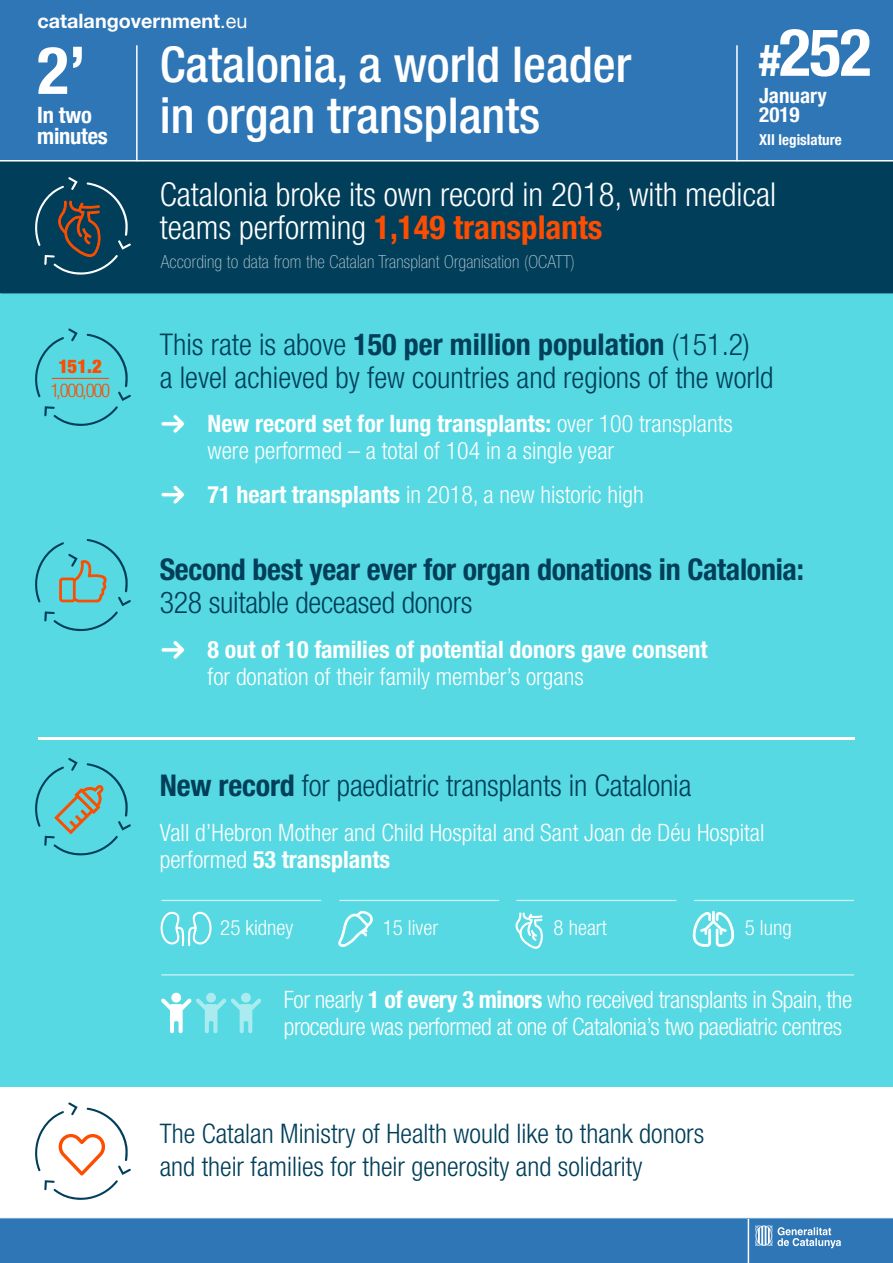
<style>
.page{position:relative;width:893px;height:1263px;background:#fff}
.page>*{position:absolute;margin:0;border:0;box-sizing:border-box;transform-origin:0 0}
.t1{font:700 condensed 66px "Helvetica Neue";color:#fff}
.t2{font:500 condensed 49.5px "Helvetica Neue LT Std";color:#fff}
.t3{font:300 condensed 33px/33px "Helvetica Neue LT Std";color:#fff}
.t4{font:300 condensed 30px/33px "Helvetica Neue LT Std";color:#003e5a}
.t5{font:700 condensed 30px/33px "Helvetica Neue LT Std";letter-spacing:-.01em;color:#003e5a}
.t6{font:300 condensed 27px/33px "Helvetica Neue LT Std";color:#003e5a}
.t7{font:300 condensed 24px/27px "Helvetica Neue LT Std";color:#fff}
.t8{font:300 condensed 24px/27px "Helvetica Neue LT Std";letter-spacing:-.02em;color:#fff}
.t9{font:700 condensed 24px/27px "Helvetica Neue LT Std";color:#fff}
.t10{font:700 condensed 22.5px "Helvetica Neue";letter-spacing:-.01em;color:#fff}
.t11{font:300 condensed 21px "Helvetica Neue LT Std";color:#fff}
.t12{font:700 condensed 21px "Helvetica Neue";color:#fff}
.t13{font:700 19.8px "Helvetica Neue";color:#fff}
.t14{font:300 condensed 18.9px "Helvetica Neue LT Std";letter-spacing:-.08em;color:#fc4d00}
.t15{font:900 condensed 18.9px "Helvetica Neue LT Std";color:#fc4d00}
.t16{font:100 condensed 18px "Helvetica Neue LT Std";letter-spacing:.01em;color:#fff}
.t17{font:700 condensed 15px "Helvetica Neue";color:#fff}
.s1{font-weight:400}
.s2{font-size:45px}
.s3{font-weight:700;color:#fc4d00}
.s4{font-weight:700}
.s5{font-weight:300}
</style>
<div class="page">
<div style="left:0;top:124px;width:893px;height:963px;background:#56d9e2"></div>
<div style="left:0;top:162px;width:893px;height:131px;background:#003e5a"></div>
<div style="left:0;top:0;width:893px;height:162px;background:#2e76b5"></div>
<hr style="left:136px;top:45px;width:2px;height:116px;background:#fff">
<hr style="left:736px;top:45px;width:2px;height:116px;background:#fff">
<svg style="left:0;top:1217px;width:893px;height:46px;background:#377cb8"></svg>
<svg style="left:34px;top:177px;width:97px;height:98px;background:#214a5d"></svg>
<svg style="left:35px;top:758px;width:96px;height:97px"></svg>
<hr style="left:38px;top:737px;width:817px;height:2px;background:#fff">
<svg style="left:161px;top:415px;width:24px;height:18px"></svg>
<svg style="left:161px;top:485px;width:24px;height:19px"></svg>
<svg style="left:35px;top:328px;width:96px;height:98px"></svg>
<hr style="left:52px;top:378px;width:56px;height:1px;background:#fc4d00">
<svg style="left:161px;top:641px;width:24px;height:18px"></svg>
<svg style="left:35px;top:539px;width:96px;height:92px"></svg>
<svg style="left:35px;top:1102px;width:96px;height:98px"></svg>
<hr style="left:162px;top:900px;width:159px;height:1px;background:#fff">
<hr style="left:162px;top:974px;width:692px;height:1px;background:#fff">
<hr style="left:340px;top:900px;width:159px;height:1px;background:#fff">
<hr style="left:517px;top:900px;width:159px;height:1px;background:#fff">
<hr style="left:694px;top:900px;width:159px;height:1px;background:#fff">
<svg style="left:338px;top:910px;width:35px;height:37px"></svg>
<svg style="left:693px;top:911px;width:41px;height:35px"></svg>
<svg style="left:515px;top:912px;width:28px;height:37px"></svg>
<svg style="left:161px;top:911px;width:51px;height:36px"></svg>
<div style="left:171px;top:993px;width:10px;height:9px;background:#fff;border-radius:50%"></div>
<svg style="left:206px;top:993px;width:10px;height:9px"></svg>
<svg style="left:241px;top:993px;width:10px;height:9px"></svg>
<svg style="left:161px;top:998px;width:100px;height:35px"></svg>
<p class="t13" style="left:38px;top:5px;width:211px">catalangovernment<span class="s1">.eu</span></p>
<p class="t1" style="left:37px;top:16px;width:50px">2’</p>
<p class="t2" style="left:160px;top:35px;width:473px">Catalonia, a world leader</p>
<p class="t10" style="left:37px;top:96px;width:56px">In two</p>
<p class="t10" style="left:37px;top:117px;width:72px">minutes</p>
<p class="t2" style="left:160px;top:86px;width:382px">in organ transplants</p>
<p class="t1" style="left:759px;top:-2px;width:114px"><span class="s2">#</span>252</p>
<p class="t12" style="left:759px;top:78px;width:69px">January</p>
<p class="t12" style="left:759px;top:97px;width:42px">2019</p>
<p class="t17" style="left:759px;top:127px;width:84px">XII legislature</p>
<p class="t15" style="left:59px;top:354px;width:45px">151.2</p>
<p class="t14" style="left:50px;top:379px;width:61px">1,000,000</p>
<p class="t3" style="left:160px;top:178px;width:618px">Catalonia broke its own record in 2018, with medical teams performing <span class="s3">1,149 transplants</span></p>
<p class="t16" style="left:161px;top:252px;width:416px">According to data from the Catalan Transplant Organisation (OCATT)</p>
<p class="t4" style="left:160px;top:328px;width:615px">This rate is above <span class="s4">150 per million population</span> (151.2)<br>a level achieved by few countries and regions of the world</p>
<p class="t7" style="left:208px;top:410px;width:527px"><span class="s4">New record set for lung transplants:</span> over 100 transplants were performed – a total of 104 in a single year</p>
<p class="t7" style="left:208px;top:481px;width:438px"><span class="s4">71 heart transplants</span> in 2018, a new historic high</p>
<p class="t5" style="left:160px;top:552px;width:646px">Second best year ever for organ donations in Catalonia:<br><span class="s5">328 suitable deceased donors</span></p>
<p class="t9" style="left:208px;top:636px;width:502px">8 out of 10 families of potential donors gave consent <span class="s5">for donation of their family member’s organs</span></p>
<p class="t4" style="left:160px;top:768px;width:533px"><span class="s4">New record</span> for paediatric transplants in Catalonia</p>
<p class="t7" style="left:160px;top:819px;width:606px">Vall d’Hebron Mother and Child Hospital and Sant Joan de Déu Hospital performed <span class="s4">53 transplants</span></p>
<p class="t11" style="left:220px;top:916px;width:74px">25 kidney</p>
<p class="t11" style="left:383px;top:916px;width:57px">15 liver</p>
<p class="t11" style="left:554px;top:916px;width:55px">8 heart</p>
<p class="t11" style="left:745px;top:916px;width:48px">5 lung</p>
<p class="t8" style="left:284px;top:986px;width:570px">For nearly <span class="s4">1 of every 3 minors</span> who received transplants in Spain, the procedure was performed at one of Catalonia’s two paediatric centres</p>
<p class="t6" style="left:160px;top:1117px;width:546px">The Catalan Ministry of Health would like to thank donors and their families for their generosity and solidarity</p>
</div>
